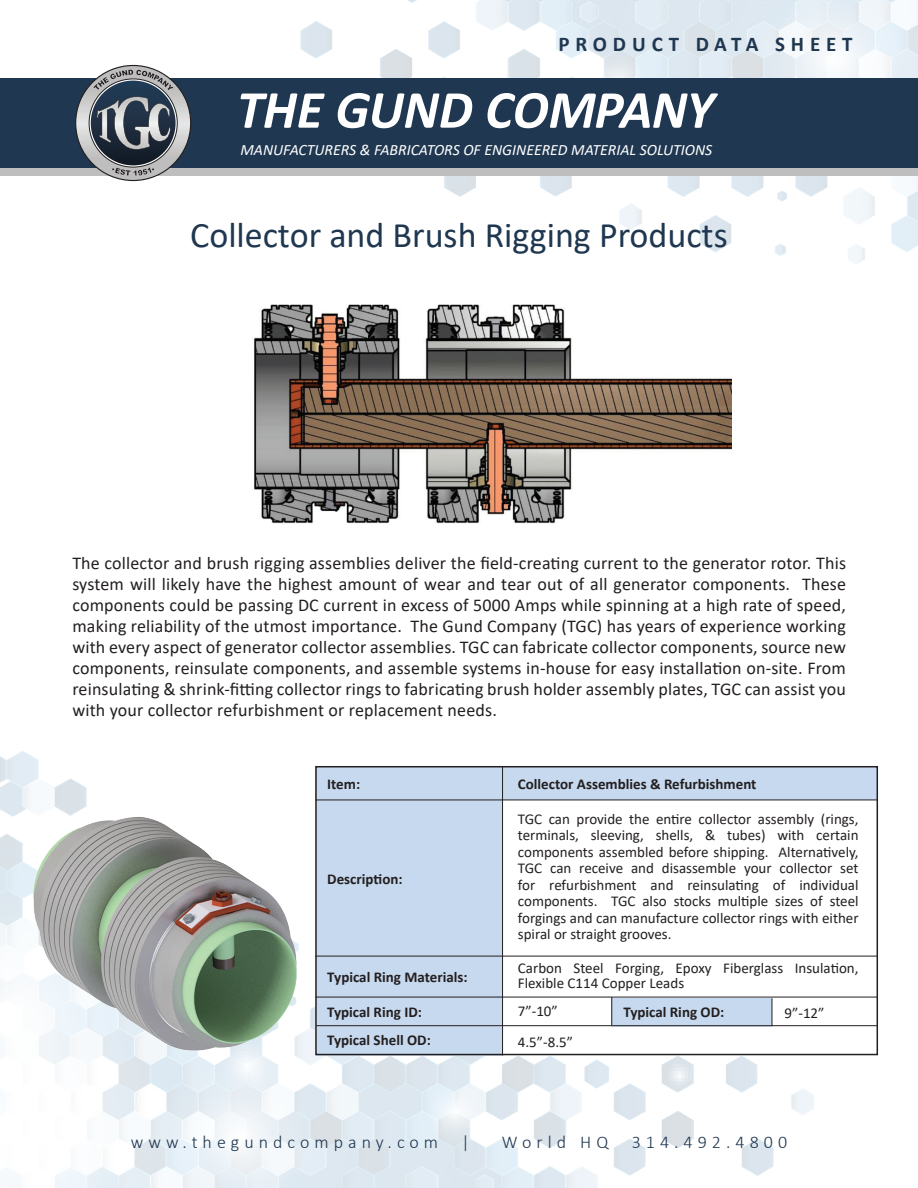
<style>
.page{position:relative;width:918px;height:1188px;background:#fff}
.page>*{position:absolute;margin:0;border:0;box-sizing:border-box;transform-origin:0 0}
.t1{font:italic 700 54px "Calibri";letter-spacing:-.01em;color:#fff}
.t2{font:36px "Calibri";color:#1f3750}
.t3{font:700 21px "Calibri";letter-spacing:.28em;color:#1f3750}
.t4{font:18px/21px "Calibri";letter-spacing:.01em;color:#231f20;text-align:justify}
.t5{font:300 18px "Calibri";letter-spacing:.28em;color:#1f3750}
.t6{font:italic 15.75px "Calibri";color:#fff}
.t7{font:15px/16.5px "Calibri";color:#231f20}
.t8{font:700 15px/28.2px "Calibri";color:#231f20}
</style>
<div class="page">
<img style="left:0;top:751px;width:816px;height:437px">
<img style="left:300px;top:0;width:618px;height:265px">
<div style="left:0;top:156px;width:918px;height:20px;background:#bfbebe"></div>
<div style="left:0;top:78px;width:918px;height:90px;background:#1f3750"></div>
<svg style="left:75px;top:65px;width:116px;height:116px"></svg>
<div style="left:317px;top:894px;width:560px;height:161px;background:#fff"></div>
<div style="left:315px;top:767px;width:562px;height:33px;background:#c7d9ef"></div>
<div style="left:611px;top:998px;width:161px;height:29px;background:#c7d9ef"></div>
<div style="left:316px;top:796px;width:187px;height:259px;background:#c7d9ef"></div>
<hr style="left:502px;top:767px;width:1px;height:288px;background:#231f20">
<svg style="left:611px;top:998px;width:1px;height:27px"></svg>
<svg style="left:772px;top:998px;width:1px;height:27px"></svg>
<hr style="left:315px;top:956px;width:562px;height:1px;background:#231f20">
<hr style="left:315px;top:997px;width:562px;height:1px;background:#231f20">
<hr style="left:316px;top:1025px;width:561px;height:1px;background:#231f20">
<hr style="left:315px;top:800px;width:562px;height:1px;background:#231f20">
<div style="left:315px;top:766px;width:563px;height:289px;border:2px solid #231f20"></div>
<img style="left:12px;top:802px;width:308px;height:260px">
<img style="left:254px;top:304px;width:478px;height:220px">
<p class="t3" style="left:558px;top:30px;width:296px">PRODUCT DATA SHEET</p>
<h1 class="t1" style="left:237px;top:72px;width:479px">THE GUND COMPANY</h1>
<p class="t6" style="left:240px;top:139px;width:473px">MANUFACTURERS &amp; FABRICATORS OF ENGINEERED MATERIAL SOLUTIONS</p>
<h2 class="t2" style="left:190px;top:210px;width:539px">Collector and Brush Rigging Products</h2>
<p class="t4" style="left:72px;top:552px;width:775px">The collector and brush rigging assemblies deliver the field-creating current to the generator rotor. This system will likely have the highest amount of wear and tear out of all generator components. These components could be passing DC current in excess of 5000 Amps while spinning at a high rate of speed, making reliability of the utmost importance. The Gund Company (TGC) has years of experience working with every aspect of generator collector assemblies. TGC can fabricate collector components, source new components, reinsulate components, and assemble systems in-house for easy installation on-site. From reinsulating &amp; shrink-fitting collector rings to fabricating brush holder assembly plates, TGC can assist you with your collector refurbishment or replacement needs.</p>
<p class="t8" style="left:327px;top:769px;width:34px">Item:</p>
<p class="t8" style="left:327px;top:864px;width:77px">Description:</p>
<p class="t8" style="left:327px;top:963px;width:142px">Typical Ring Materials:</p>
<p class="t8" style="left:327px;top:998px;width:105px">Typical Ring ID:<br>Typical Shell OD:</p>
<p class="t8" style="left:518px;top:770px;width:240px">Collector Assemblies &amp; Refurbishment</p>
<p class="t7" style="left:518px;top:810px;width:342px;text-align:justify">TGC can provide the entire collector assembly (rings, terminals, sleeving, shells, &amp; tubes) with certain components assembled before shipping. Alternatively, TGC can receive and disassemble your collector set for refurbishment and reinsulating of individual components. TGC also stocks multiple sizes of steel forgings and can manufacture collector rings with either spiral or straight grooves.</p>
<p class="t7" style="left:518px;top:960px;width:342px;line-height:15px">Carbon Steel Forging, Epoxy Fiberglass Insulation,<br>Flexible C114 Copper Leads</p>
<p class="t7" style="left:518px;top:995px;width:57px;line-height:30.8px">7”-10”<br>4.5”-8.5”</p>
<p class="t8" style="left:623px;top:998px;width:102px">Typical Ring OD:</p>
<p class="t7" style="left:785px;top:1004px;width:41px">9”-12”</p>
<p class="t5" style="left:131px;top:1131px;width:309px">www.thegundcompany.com</p>
<p class="t5" style="left:461px;top:1131px;width:10px">|</p>
<p class="t5" style="left:502px;top:1131px;width:108px">World HQ</p>
<p class="t5" style="left:632px;top:1131px;width:157px">314.492.4800</p>
</div>
